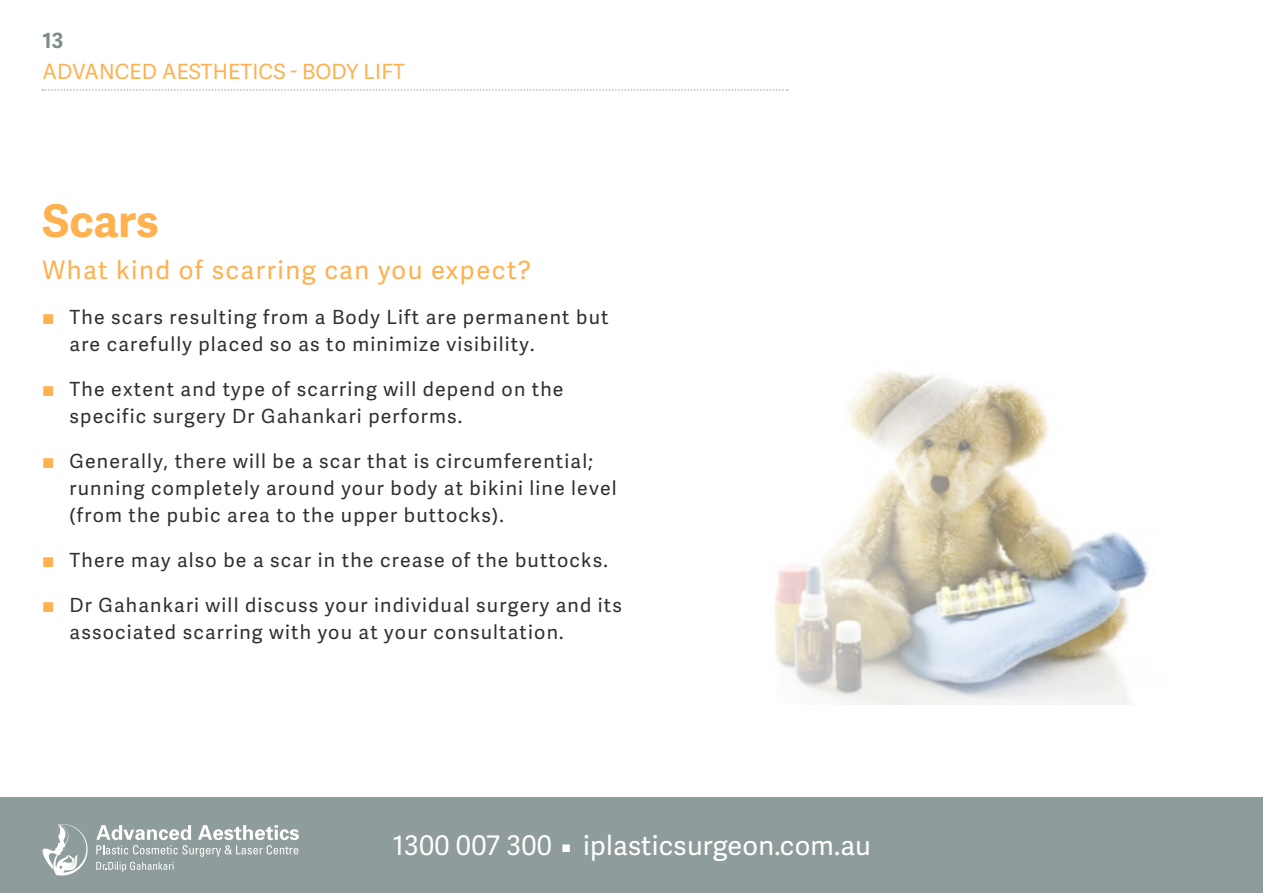
<style>
.page{position:relative;width:1263px;height:893px;background:#fff}
.page>*{position:absolute;margin:0;border:0;box-sizing:border-box;transform-origin:0 0}
.t1{font:700 45px "Adelle Sans";letter-spacing:-.005em;color:#ffb04f}
.t2{font:27px "Adelle Sans";letter-spacing:.01em;color:#fff}
.t3{font:25.5px "Adelle Sans";letter-spacing:.06em;color:#ffb04f}
.t4{font:21px "Adelle Sans";letter-spacing:.01em;color:#ffb04f}
.t5{font:700 21px "Adelle Sans";color:#7d8d8c}
.t6{font:19.5px/27px "Adelle Sans";letter-spacing:.06em;color:#303030}
.s1{font-weight:700;color:#ffb04f}
.s2{font-weight:700;font-size:15px}
</style>
<div class="page">
<svg style="left:43px;top:89px;width:745px;height:2px"></svg>
<div style="left:0;top:795px;width:1263px;height:98px;background:#8e9c9b"></div>
<div style="left:0;top:783px;width:1263px;height:14px;background:#fff"></div>
<svg style="left:43px;top:824px;width:45px;height:51px"></svg>
<svg style="left:96px;top:825px;width:203px;height:47px"></svg>
<img style="left:774px;top:371px;width:375px;height:333px">
<p class="t5" style="left:43px;top:25px;width:22px">13</p>
<p class="t4" style="left:43px;top:56px;width:364px">ADVANCED AESTHETICS - BODY LIFT</p>
<h1 class="t1" style="left:43px;top:188px;width:118px">Scars</h1>
<h3 class="t3" style="left:43px;top:251px;width:490px">What kind of scarring can you expect?</h3>
<p class="t6" style="left:70px;top:303px;width:540px;text-indent:-27px"><span class="s1">͔</span> The scars resulting from a Body Lift are permanent but are carefully placed so as to minimize visibility.</p>
<p class="t6" style="left:70px;top:375px;width:496px;text-indent:-27px"><span class="s1">͔</span> The extent and type of scarring will depend on the specific surgery Dr Gahankari performs.</p>
<p class="t6" style="left:70px;top:447px;width:549px;text-indent:-27px"><span class="s1">͔</span> Generally, there will be a scar that is circumferential; running completely around your body at bikini line level (from the pubic area to the upper buttocks).</p>
<p class="t6" style="left:43px;top:546px;width:567px"><span class="s1">͔</span> There may also be a scar in the crease of the buttocks.</p>
<p class="t6" style="left:70px;top:591px;width:554px;text-indent:-27px"><span class="s1">͔</span> Dr Gahankari will discuss your individual surgery and its associated scarring with you at your consultation.</p>
<h2 class="t2" style="left:393px;top:827px;width:480px">1300 007 300 <span class="s2">W</span> iplasticsurgeon.com.au</h2>
</div>
